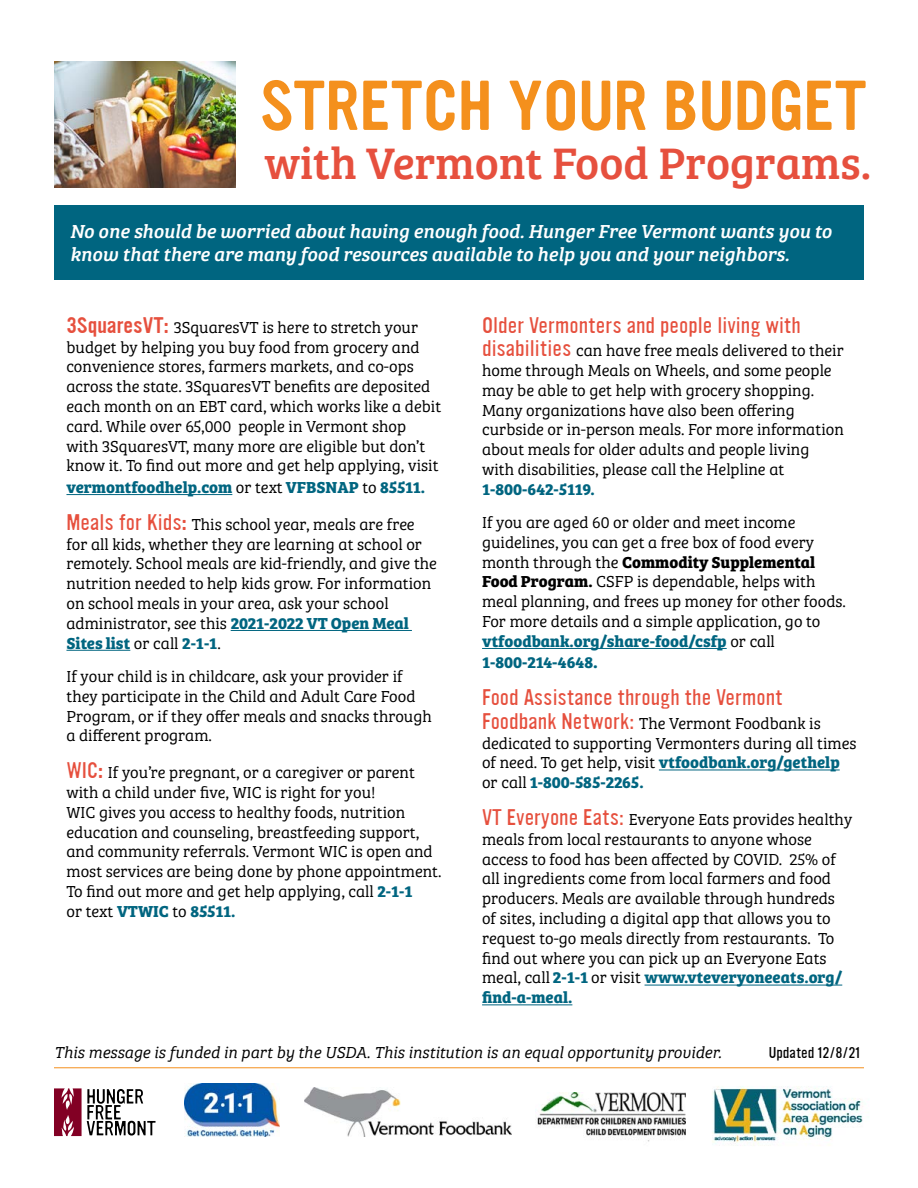
<style>
.page{position:relative;width:918px;height:1188px;background:#fff}
.page>*{position:absolute;margin:0;border:0;box-sizing:border-box;transform-origin:0 0}
.t1{font:61.5px "Ultramagnetic";color:#f4901d}
.t2{font:45.6px "Bree Serif";color:#e6503e}
.t3{font:italic 19.5px/23.4px "Bree Serif";letter-spacing:-.005em;color:#fff}
.t4{font:300 19.5px "Ultramagnetic";color:#e6503e}
.t5{font:16.5px/19.8px "Bree Serif Lt";color:#000}
.t6{font:700 16.5px/21.6px "Bree Serif";color:#006580}
.t7{font:italic 16.5px "Bree Serif Lt";color:#000}
.t8{font:700 16.5px "Bree Serif";color:#000}
.t9{font:300 13.5px "Ultramagnetic";color:#000}
.s1{font-family:"Ultramagnetic";font-size:19.5px;color:#e6503e}
.s2{font-family:"Bree Serif Lt";font-weight:400;color:#000}
.s3{font-family:"Ultramagnetic";font-weight:300;font-size:19.5px;color:#e6503e}
.s4{font-family:"Bree Serif";font-weight:700;color:#006580}
.s5{font-family:"Bree Serif Lt";font-weight:400}
.s6{font-family:"Bree Serif";font-weight:700}
.s7{font-size:18px}
</style>
<div class="page">
<hr style="left:66px;top:494px;width:166px;height:1px;background:#006580">
<hr style="left:231px;top:630px;width:181px;height:1px;background:#006580">
<hr style="left:66px;top:650px;width:64px;height:1px;background:#006580">
<hr style="left:482px;top:648px;width:245px;height:1px;background:#006580">
<hr style="left:659px;top:770px;width:181px;height:1px;background:#006580">
<hr style="left:645px;top:985px;width:197px;height:1px;background:#006580">
<hr style="left:482px;top:1004px;width:90px;height:1px;background:#006580">
<img style="left:54px;top:61px;width:181px;height:126px">
<div style="left:54px;top:206px;width:810px;height:74px;background:#006580"></div>
<hr style="left:54px;top:1067px;width:810px;height:1px;background:#f4901d">
<img style="left:185px;top:1084px;width:95px;height:52px">
<svg style="left:54px;top:1088px;width:102px;height:48px"></svg>
<img style="left:305px;top:1088px;width:207px;height:49px">
<img style="left:537px;top:1092px;width:148px;height:50px">
<img style="left:712px;top:1086px;width:151px;height:60px">
<h1 class="t1" style="left:260px;top:62px;width:609px">STRETCH YOUR BUDGET</h1>
<h2 class="t2" style="left:264px;top:129px;width:608px">with Vermont Food Programs.</h2>
<p class="t3" style="left:70px;top:218px;width:763px">No one should be worried about having enough food. Hunger Free Vermont wants you to know that there are many food resources available to help you and your neighbors.</p>
<p class="t5" style="left:66px;top:316px;width:376px"><span class="s1">3SquaresVT:</span> 3SquaresVT is here to stretch your budget by helping you buy food from grocery and convenience stores, farmers markets, and co-ops across the state. 3SquaresVT benefits are deposited each month on an EBT card, which works like a debit card. While over 65,000 people in Vermont shop with 3SquaresVT, many more are eligible but don’t know it. To find out more and get help applying, visit</p>
<p class="t6" style="left:66px;top:475px;width:360px">vermontfoodhelp.com <span class="s2">or text</span> VFBSNAP <span class="s2">to</span> 85511.</p>
<p class="t5" style="left:66px;top:513px;width:372px"><span class="s3">Meals for Kids</span><span class="s1">:</span> This school year, meals are free for all kids, whether they are learning at school or remotely. School meals are kid-friendly, and give the nutrition needed to help kids grow. For information on school meals in your area, ask your school administrator, see this <span class="s4">2021-2022 VT Open Meal</span></p>
<p class="t6" style="left:66px;top:631px;width:156px">Sites list <span class="s2">or call</span> 2-1-1<span class="s2">.</span></p>
<p class="t5" style="left:66px;top:666px;width:367px">If your child is in childcare, ask your provider if they participate in the Child and Adult Care Food Program, or if they offer meals and snacks through a different program.</p>
<p class="t5" style="left:66px;top:762px;width:377px"><span class="s3">WIC</span><span class="s1">:</span> If you’re pregnant, or a caregiver or parent with a child under five, WIC is right for you!<br>WIC gives you access to healthy foods, nutrition education and counseling, breastfeeding support, and community referrals. Vermont WIC is open and most services are being done by phone appointment.<br>To find out more and get help applying, call <span class="s4">2-1-1</span></p>
<p class="t6" style="left:66px;top:899px;width:170px"><span class="s2">or text</span> VTWIC <span class="s2">to</span> 85511.</p>
<p class="t4" style="left:482px;top:311px;width:320px">Older Vermonters and people living with</p>
<p class="t5" style="left:482px;top:340px;width:363px"><span class="s3">disabilities</span> can have free meals delivered to their home through Meals on Wheels, and some people may be able to get help with grocery shopping.<br>Many organizations have also been offering curbside or in-person meals. For more information about meals for older adults and people living with disabilities, please call the Helpline at</p>
<p class="t6" style="left:482px;top:477px;width:114px">1-800-642-5119.</p>
<p class="t5" style="left:482px;top:512px;width:334px">If you are aged 60 or older and meet income guidelines, you can get a free box of food every</p>
<p class="t8" style="left:482px;top:549px;width:335px"><span class="s5">month through the</span> Commodity Supplemental</p>
<p class="t5" style="left:482px;top:571px;width:365px"><span class="s6">Food Program.</span> CSFP is dependable, helps with meal planning, and frees up money for other foods.<br>For more details and a simple application, go to</p>
<p class="t6" style="left:482px;top:629px;width:294px">vtfoodbank.org/share-food/csfp <span class="s2">or call<br></span>1-800-214-4648<span class="s7">.</span></p>
<p class="t4" style="left:482px;top:684px;width:302px">Food Assistance through the Vermont</p>
<p class="t5" style="left:482px;top:712px;width:376px"><span class="s3">Foodbank Network:</span> The Vermont Foodbank is dedicated to supporting Vermonters during all times of need. To get help, visit <span class="s4">vtfoodbank.org/gethelp</span></p>
<p class="t6" style="left:482px;top:771px;width:163px"><span class="s2">or call</span> 1-800-585-2265.</p>
<p class="t5" style="left:482px;top:809px;width:372px"><span class="s3">VT Everyone Eats:</span> Everyone Eats provides healthy meals from local restaurants to anyone whose access to food has been affected by COVID. 25% of all ingredients come from local farmers and food producers. Meals are available through hundreds of sites, including a digital app that allows you to request to-go meals directly from restaurants. To find out where you can pick up an Everyone Eats</p>
<p class="t6" style="left:482px;top:967px;width:362px;line-height:19.8px"><span class="s2">meal, call</span> 2-1-1 <span class="s2">or visit</span> www.vteveryoneeats.org/ find-a-meal.</p>
<p class="t7" style="left:54px;top:1040px;width:669px">This message is funded in part by the USDA. This institution is an equal opportunity provider.</p>
<p class="t9" style="left:769px;top:1043px;width:93px">Updated 12/8/21</p>
</div>
